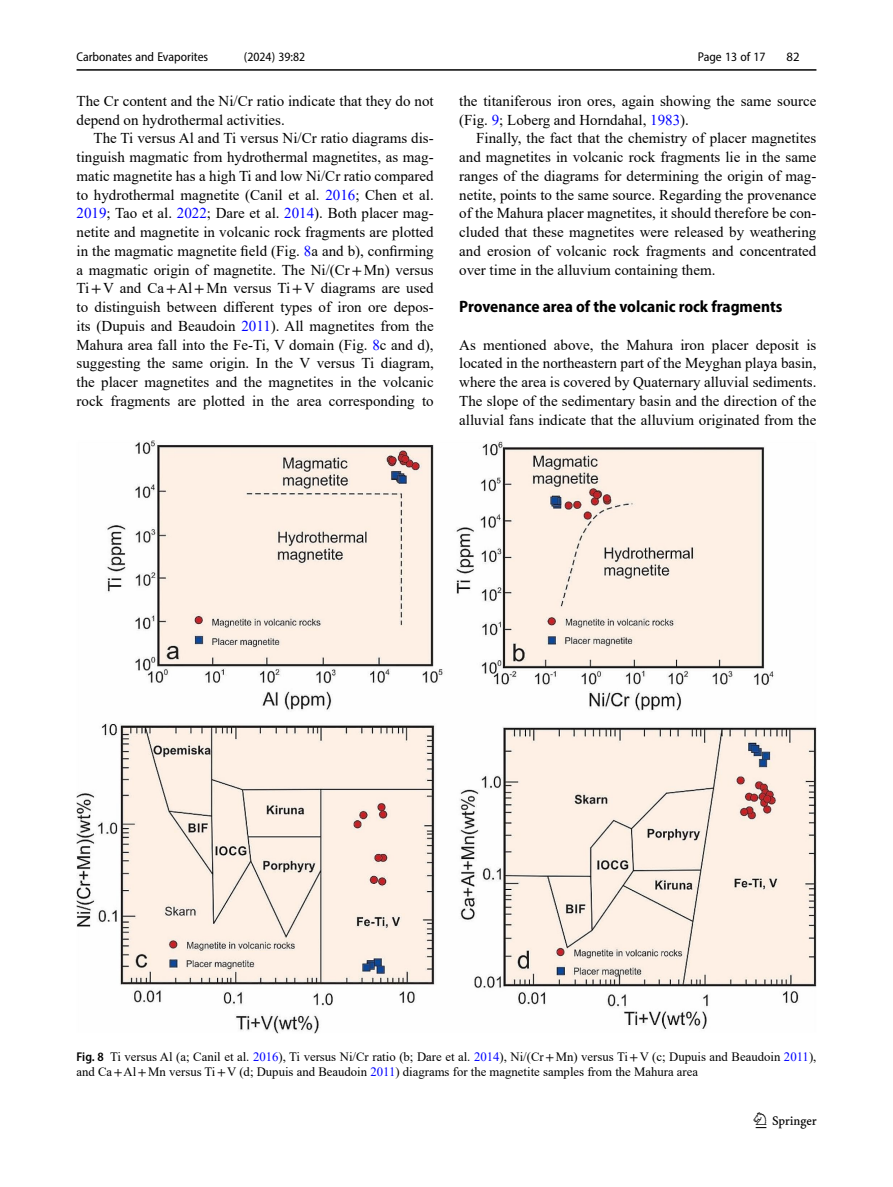
<style>
.page{position:relative;width:893px;height:1187px;background:#fff}
.page>*{position:absolute;margin:0;border:0;box-sizing:border-box;transform-origin:0 0}
.t1{font:22.5px "Springnew";color:#000}
.Head_2{font:700 semi-condensed 16.5px "Myriad Pro";color:#000}
.Body_Text_Indent{font:15px/18.8px "Times New Roman";color:#000}
.Body_Text{font:15px/18.8px "Times New Roman";color:#000;text-align:justify}
.Figure_Caption{font:12.75px/15px "Times New Roman";color:#000}
.t2{font:semi-condensed 12.75px "Myriad Pro";color:#000}
.t3{font:12.75px "Myriad Pro";color:#000}
.s1{color:#00f}
.s2{font-family:"STIX"}
.s3{font-family:"Myriad Pro";font-weight:600;font-stretch:semi-condensed}
</style>
<div class="page">
<hr style="left:77px;top:69px;width:739px;height:2px;background:#000">
<img style="left:77px;top:441px;width:739px;height:592px">
<p class="t2" style="left:77px;top:49px;width:133px">Carbonates and Evaporites</p>
<p class="t2" style="left:244px;top:49px;width:63px">(2024) 39:82</p>
<p class="Body_Text_Indent" style="left:77px;top:91px;width:359px">The Cr content and the Ni/Cr ratio indicate that they do not depend on hydrothermal activities.</p>
<p class="Body_Text_Indent" style="left:77px;top:128px;width:359px;text-align:justify;text-indent:17px">The Ti versus Al and Ti versus Ni/Cr ratio diagrams dis&shy;tinguish magmatic from hydrothermal magnetites, as mag&shy;matic magnetite has a high Ti and low Ni/Cr ratio compared to hydrothermal magnetite (Canil et al. <span class="s1">2016</span>; Chen et al.<br><span class="s1">2019</span>; Tao et al. <span class="s1">2022</span>; Dare et al. <span class="s1">2014</span>). Both placer mag&shy;netite and magnetite in volcanic rock fragments are plotted in the magmatic magnetite field (Fig. <span class="s1">8</span>a and b), confirming a magmatic origin of magnetite. The Ni/(Cr<span class="s2">+</span>Mn) versus Ti<span class="s2">+</span>V and Ca<span class="s2">+</span>Al<span class="s2">+</span>Mn versus Ti<span class="s2">+</span>V diagrams are used to distinguish between different types of iron ore depos&shy;its (Dupuis and Beaudoin <span class="s1">2011</span>). All magnetites from the Mahura area fall into the Fe-Ti, V domain (Fig. <span class="s1">8</span>c and d), suggesting the same origin. In the V versus Ti diagram, the placer magnetites and the magnetites in the volcanic rock fragments are plotted in the area corresponding to</p>
<p class="t2" style="left:698px;top:49px;width:69px">Page 13 of 17</p>
<p class="t3" style="left:786px;top:48px;width:15px">82</p>
<p class="Body_Text_Indent" style="left:459px;top:91px;width:359px">the titaniferous iron ores, again showing the same source (Fig. <span class="s1">9</span>; Loberg and Horndahal, <span class="s1">1983</span>).</p>
<p class="Body_Text_Indent" style="left:459px;top:128px;width:359px;text-align:justify;text-indent:17px">Finally, the fact that the chemistry of placer magnetites and magnetites in volcanic rock fragments lie in the same ranges of the diagrams for determining the origin of mag&shy;netite, points to the same source. Regarding the provenance of the Mahura placer magnetites, it should therefore be con&shy;cluded that these magnetites were released by weathering and erosion of volcanic rock fragments and concentrated over time in the alluvium containing them.</p>
<p class="Head_2" style="left:459px;top:296px;width:325px">Provenance area of the volcanic rock fragments</p>
<p class="Body_Text" style="left:459px;top:335px;width:359px">As mentioned above, the Mahura iron placer deposit is located in the northeastern part of the Meyghan playa basin, where the area is covered by Quaternary alluvial sediments.<br>The slope of the sedimentary basin and the direction of the alluvial fans indicate that the alluvium originated from the</p>
<p class="Figure_Caption" style="left:77px;top:1049px;width:741px"><span class="s3">Fig. 8</span> Ti versus Al (a; Canil et al. <span class="s1">2016</span>), Ti versus Ni/Cr ratio (b; Dare et al. <span class="s1">2014</span>), Ni/(Cr<span class="s2">+</span>Mn) versus Ti<span class="s2">+</span>V (c; Dupuis and Beaudoin <span class="s1">2011</span>), and Ca<span class="s2">+</span>Al<span class="s2">+</span>Mn versus Ti<span class="s2">+</span>V (d; Dupuis and Beaudoin <span class="s1">2011</span>) diagrams for the magnetite samples from the Mahura area</p>
<h1 class="t1" style="left:756px;top:1107px;width:63px">1 3</h1>
</div>
